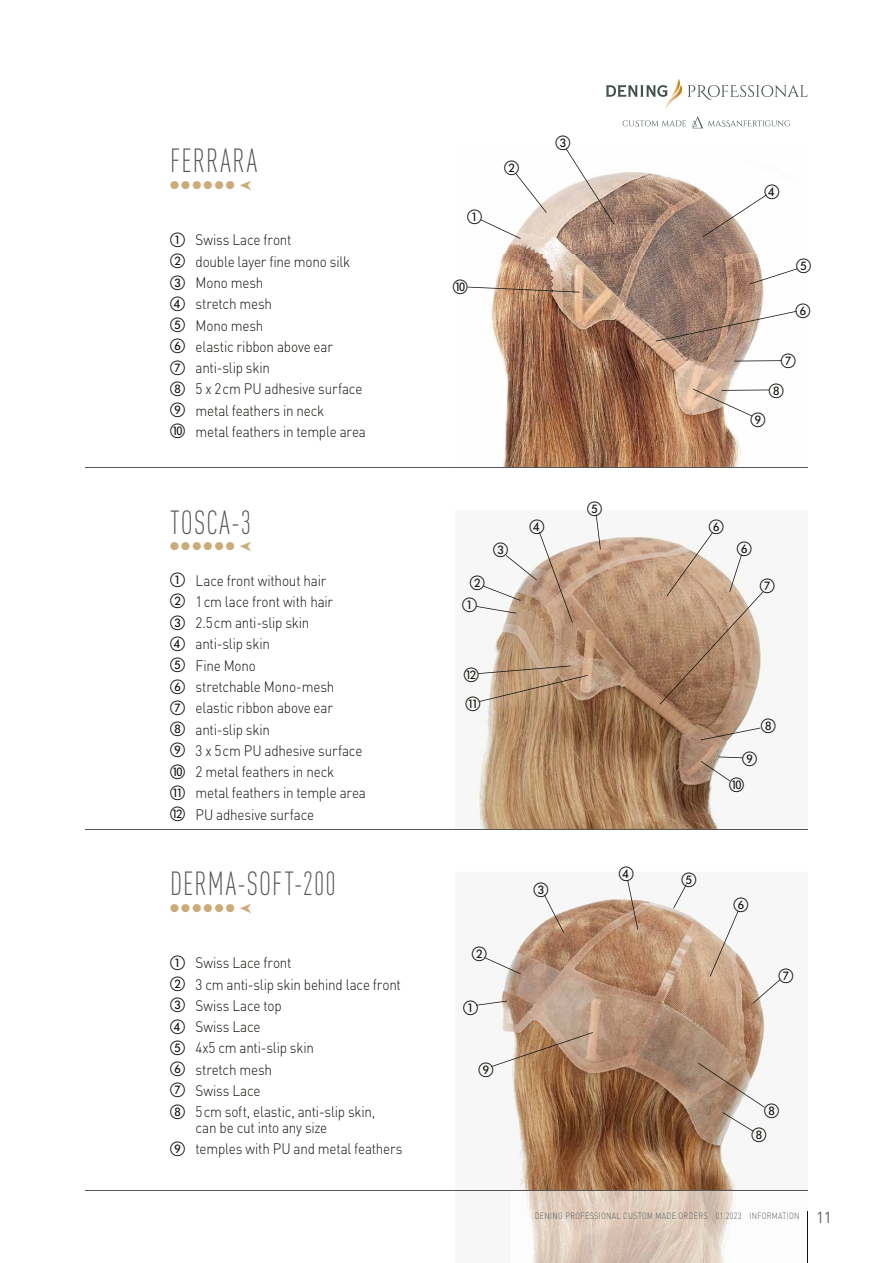
<style>
.page{position:relative;width:893px;height:1263px;background:#fff}
.page>*{position:absolute;margin:0;border:0;box-sizing:border-box;transform-origin:0 0}
.t1{font:300 33px "DIN Cond DIN Cond";letter-spacing:.04em;color:#555756;scale:.9 1}
.t2{font:25.8px "Arrows";color:#ccab7a;scale:.7 1}
.t3{font:300 15px/21.3px "DIN Pro";letter-spacing:-.015em;color:#12120d;scale:.9 1}
.t4{font:11.25px "Zapf Dingbats Std";color:#ccab7a}
.t5{font:300 9px "DIN Pro";letter-spacing:.05em;color:#555756;scale:.8 1}
.s1{font-weight:400;font-size:15.75px}
</style>
<div class="page">
<img style="left:496px;top:897px;width:269px;height:293px">
<img style="left:491px;top:172px;width:290px;height:295px">
<img style="left:475px;top:534px;width:280px;height:295px">
<img style="left:526px;top:1191px;width:282px;height:72px">
<hr style="left:808px;top:1212px;width:1px;height:51px;background:#12120d">
<hr style="left:734px;top:360px;width:48px;height:1px;background:#12120d">
<hr style="left:85px;top:467px;width:723px;height:1px;background:#555756">
<hr style="left:85px;top:829px;width:723px;height:1px;background:#555756">
<hr style="left:85px;top:1190px;width:723px;height:1px;background:#555756">
<svg style="left:623px;top:116px;width:167px;height:12px"></svg>
<svg style="left:606px;top:79px;width:202px;height:30px"></svg>
<svg style="left:476px;top:1000px;width:31px;height:15px"></svg>
<svg style="left:480px;top:172px;width:67px;height:67px"></svg>
<svg style="left:484px;top:947px;width:37px;height:27px"></svg>
<svg style="left:556px;top:148px;width:58px;height:76px"></svg>
<svg style="left:534px;top:894px;width:30px;height:39px"></svg>
<svg style="left:750px;top:259px;width:48px;height:25px"></svg>
<svg style="left:703px;top:184px;width:76px;height:53px"></svg>
<svg style="left:475px;top:531px;width:98px;height:92px"></svg>
<svg style="left:619px;top:880px;width:19px;height:50px"></svg>
<svg style="left:656px;top:303px;width:141px;height:38px"></svg>
<svg style="left:587px;top:514px;width:15px;height:35px"></svg>
<svg style="left:673px;top:884px;width:23px;height:24px"></svg>
<svg style="left:710px;top:898px;width:71px;height:106px"></svg>
<svg style="left:660px;top:532px;width:107px;height:172px"></svg>
<svg style="left:693px;top:383px;width:88px;height:44px"></svg>
<svg style="left:701px;top:718px;width:60px;height:22px"></svg>
<svg style="left:698px;top:1063px;width:67px;height:79px"></svg>
<svg style="left:467px;top:279px;width:113px;height:15px"></svg>
<svg style="left:491px;top:1032px;width:102px;height:45px"></svg>
<svg style="left:701px;top:751px;width:54px;height:41px"></svg>
<svg style="left:475px;top:665px;width:113px;height:46px;background:#bca084"></svg>
<h1 class="t1" style="left:170px;top:142px;width:98px">FERRARA</h1>
<p class="t4" style="left:170px;top:179px;width:66px">●●●●●●</p>
<h2 class="t2" style="left:239px;top:171px;width:21px">b</h2>
<p class="t3" style="left:170px;top:229px;width:219px">① Swiss Lace front<br>② double layer fine mono silk<br>③ Mono mesh<br>④ stretch mesh<br>⑤ Mono mesh<br>⑥ elastic ribbon above ear<br>⑦ anti-slip skin<br>⑧ 5 x 2 cm PU adhesive surface<br>⑨ metal feathers in neck<br>⑩ metal feathers in temple area</p>
<h1 class="t1" style="left:170px;top:503px;width:91px">TOSCA-3</h1>
<p class="t4" style="left:170px;top:541px;width:66px">●●●●●●</p>
<h2 class="t2" style="left:239px;top:532px;width:21px">b</h2>
<p class="t3" style="left:170px;top:569px;width:219px">① Lace front without hair<br>② 1 cm lace front with hair<br>③ 2.5 cm anti-slip skin<br>④ anti-slip skin<br>⑤ Fine Mono<br>⑥ stretchable Mono-mesh<br>⑦ elastic ribbon above ear<br>⑧ anti-slip skin<br>⑨ 3 x 5 cm PU adhesive surface ⑩ 2 metal feathers in neck<br>⑪ metal feathers in temple area ⑫ PU adhesive surface</p>
<h1 class="t1" style="left:170px;top:865px;width:186px">DERMA-SOFT-200</h1>
<p class="t4" style="left:170px;top:902px;width:66px">●●●●●●</p>
<h2 class="t2" style="left:239px;top:893px;width:21px">b</h2>
<p class="t3" style="left:170px;top:952px;width:258px">① Swiss Lace front<br>② 3 cm anti-slip skin behind lace front<br>③ Swiss Lace top<br>④ Swiss Lace<br>⑤ 4x5 cm anti-slip skin<br>⑥ stretch mesh<br>⑦ Swiss Lace<br>⑧ 5 cm soft, elastic, anti-slip skin,</p>
<p class="t3" style="left:170px;top:1116px;width:260px;text-indent:26px">can be cut into any size<br>⑨ temples with PU and metal feathers</p>
<p class="t5" style="left:535px;top:1209px;width:372px">DENING PROFESSIONAL CUSTOM MADE ORDERS 01.2023 INFORMATION <span class="s1">11</span></p>
</div>
